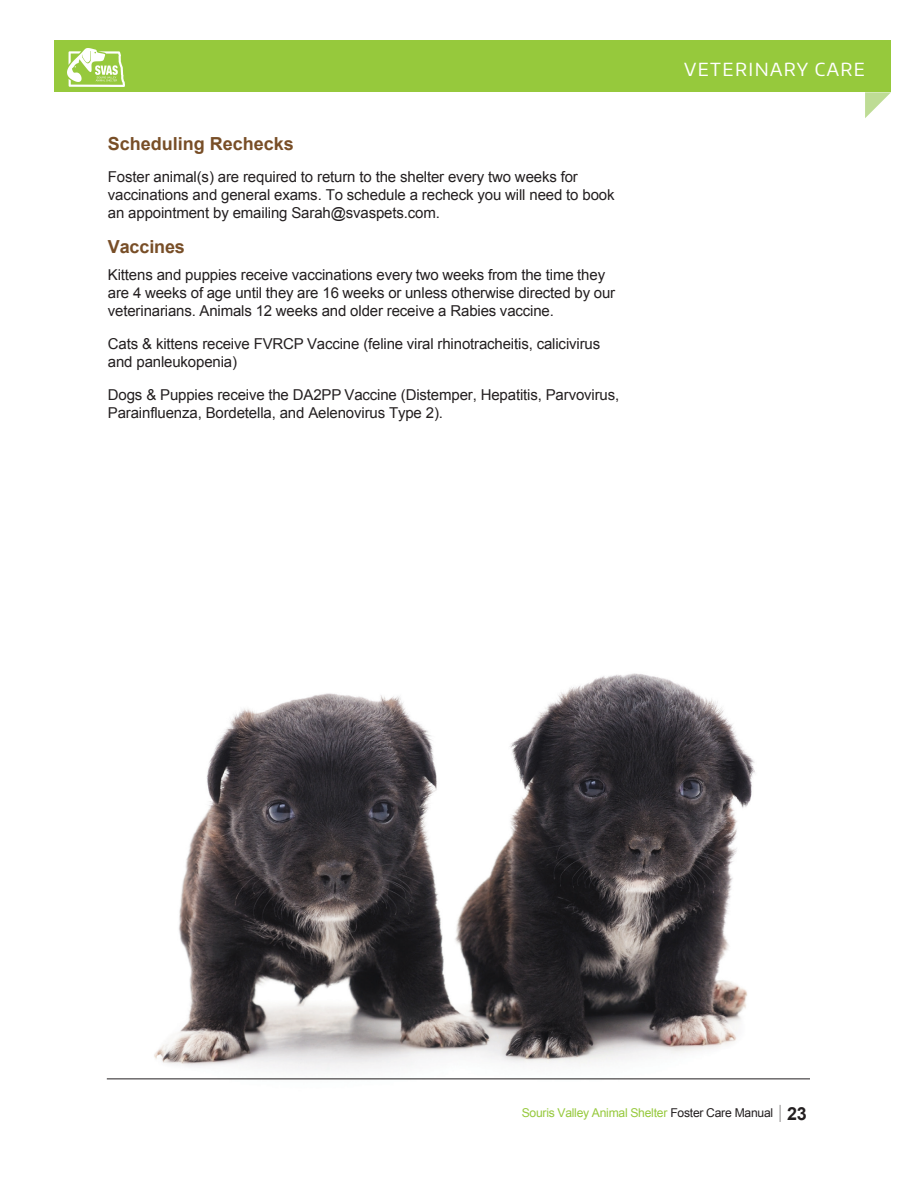
<style>
.page{position:relative;width:918px;height:1188px;background:#fff}
.page>*{position:absolute;margin:0;border:0;box-sizing:border-box;transform-origin:0 0}
.t1{font:700 18px "Arial";color:#784e27}
.t2{font:18px "Encode Sans";letter-spacing:.08em;color:#fff}
.t3{font:15px/18px "Arial";letter-spacing:-.01em;color:#231f20}
.t4{font:12.15px "Arial";letter-spacing:-.02em;color:#96c93c}
.s1{font-style:inherit}
.s2{color:#231f20}
.s3{font-size:18.15px;color:#231f20}
.s4{font-weight:700;font-size:18px;color:#231f20}
</style>
<div class="page">
<img style="left:132px;top:673px;width:654px;height:407px">
<div style="left:54px;top:40px;width:837px;height:52px;background:#96c93c"></div>
<svg style="left:865px;top:92px;width:26px;height:26px"></svg>
<hr style="left:107px;top:1078px;width:703px;height:1px;background:#231f20">
<img style="left:67px;top:48px;width:58px;height:38px">
<p class="t1" style="left:108px;top:131px;width:188px">Scheduling Rechecks</p>
<p class="t3" style="left:108px;top:168px;width:508px">Foster animal(s) are required to return to the shelter every two weeks for vaccinations and general exams. To schedule a recheck you will need to book an appointment by emailing Sarah@svaspets.com.</p>
<p class="t1" style="left:108px;top:235px;width:78px">Vaccines</p>
<p class="t3" style="left:108px;top:266px;width:509px">Kittens and puppies receive vaccinations every two weeks from the time they are 4 weeks of age until they are 16 weeks or unless otherwise directed by our veterinarians. Animals 12 weeks and older receive a Rabies vaccine.</p>
<p class="t3" style="left:108px;top:335px;width:494px">Cats &amp; kittens receive FVRCP Vaccine (feline viral rhinotracheitis, calicivirus and panleukopenia)</p>
<p class="t3" style="left:108px;top:386px;width:513px">Dogs &amp; Puppies receive the <span class="s1">DA2PP</span> Vaccine (Distemper, Hepatitis, Parvovirus,<br>Parainfluenz<span class="s1">a, Bordetella, and Aelenovirus Type 2</span>).</p>
<p class="t2" style="left:684px;top:57px;width:183px">VETERINARY CARE</p>
<p class="t4" style="left:522px;top:1104px;width:287px">Souris Valley Animal Shelter <span class="s2">Foster Care Manual</span> <span class="s3">|</span> <span class="s4">23</span></p>
</div>
